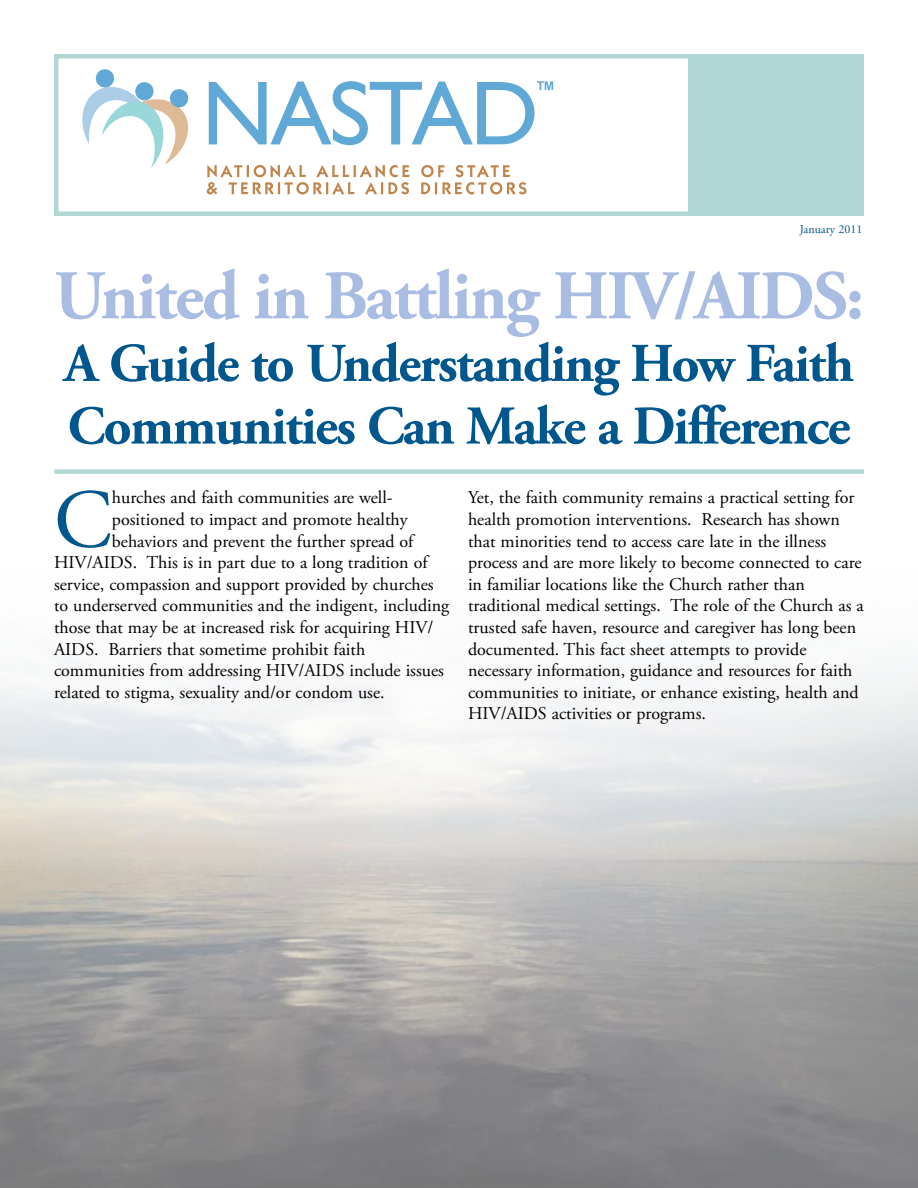
<style>
.page{position:relative;width:918px;height:1188px;background:#fff}
.page>*{position:absolute;margin:0;border:0;box-sizing:border-box;transform-origin:0 0}
.t1{font:83.1px "Adobe Garamond Pro";color:#00578e}
.t2{font:700 69.6px "Adobe Garamond Pro";letter-spacing:-.03em;color:#a9bde2}
.t3{font:700 54.6px/62.7px "Adobe Garamond Pro";letter-spacing:-.03em;color:#00578e}
.t4{font:18px/21.6px "Adobe Garamond Pro";color:#000}
.t5{font:12px "Adobe Garamond Pro";color:#00578e}
</style>
<div class="page">
<div style="left:54px;top:54px;width:810px;height:162px;background:#fff;border:4px solid #b1d7d4"></div>
<div style="left:688px;top:54px;width:176px;height:160px;background:#b1d7d4"></div>
<svg style="left:82px;top:69px;width:107px;height:99px"></svg>
<svg style="left:207px;top:165px;width:203px;height:29px"></svg>
<svg style="left:421px;top:165px;width:105px;height:29px"></svg>
<svg style="left:209px;top:81px;width:344px;height:64px"></svg>
<div style="left:54px;top:469px;width:810px;height:5px;background:#b1d7d4"></div>
<p class="t5" style="left:800px;top:222px;width:64px">January 2011</p>
<h2 class="t2" style="left:54px;top:256px;width:812px">United in Battling HIV/AIDS:</h2>
<h3 class="t3" style="left:64px;top:333px;width:792px">A Guide to Understanding How Faith<br>Communities Can Make a Difference</h3>
<h1 class="t1" style="left:54px;top:470px;width:59px">C</h1>
<p class="t4" style="left:112px;top:487px;width:282px">hurches and faith communities are well-</p>
<p class="t4" style="left:112px;top:509px;width:297px">positioned to impact and promote healthy</p>
<p class="t4" style="left:112px;top:531px;width:303px">behaviors and prevent the further spread of</p>
<p class="t4" style="left:54px;top:552px;width:375px">HIV/AIDS. This is in part due to a long tradition of</p>
<p class="t4" style="left:54px;top:574px;width:381px">service, compassion and support provided by churches</p>
<p class="t4" style="left:54px;top:595px;width:397px">to underserved communities and the indigent, including</p>
<p class="t4" style="left:54px;top:617px;width:381px">those that may be at increased risk for acquiring HIV/</p>
<p class="t4" style="left:54px;top:639px;width:313px">AIDS. Barriers that sometime prohibit faith</p>
<p class="t4" style="left:54px;top:660px;width:392px">communities from addressing HIV/AIDS include issues</p>
<p class="t4" style="left:54px;top:682px;width:332px">related to stigma, sexuality and/or condom use.</p>
<p class="t4" style="left:468px;top:487px;width:397px">Yet, the faith community remains a practical setting for health promotion interventions. Research has shown that minorities tend to access care late in the illness process and are more likely to become connected to care in familiar locations like the Church rather than traditional medical settings. The role of the Church as a trusted safe haven, resource and caregiver has long been documented. This fact sheet attempts to provide necessary information, guidance and resources for faith communities to initiate, or enhance existing, health and HIV/AIDS activities or programs.</p>
</div>
